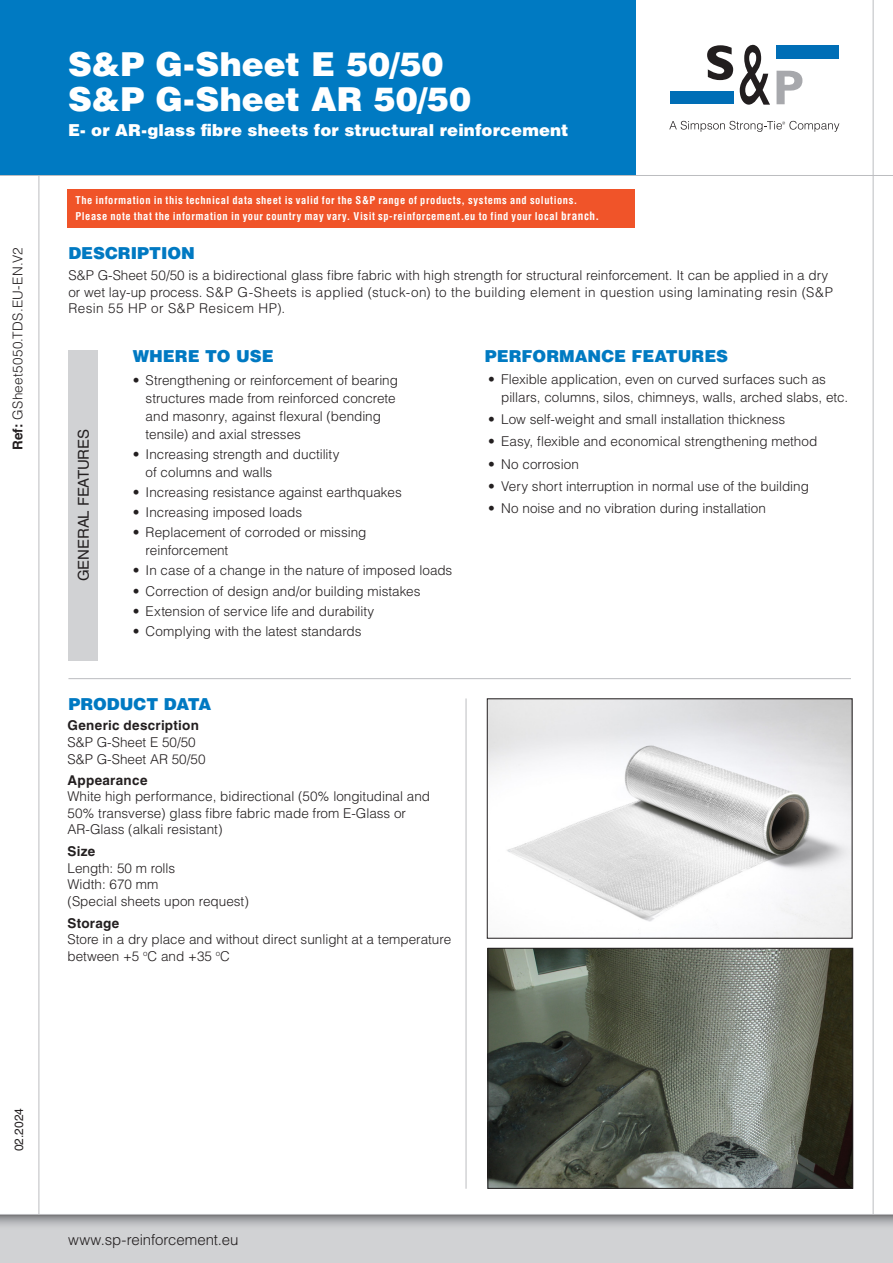
<style>
.page{position:relative;width:893px;height:1263px;background:#fff}
.page>*{position:absolute;margin:0;border:0;box-sizing:border-box;transform-origin:0 0}
.text{font:900 33px "Helvetica LT Std";letter-spacing:.005em;color:#fff}
.text-2{font:900 16.5px "Helvetica LT Std";letter-spacing:.005em;color:#fff}
.t1{font:900 16.5px "Helvetica LT Std";color:#0079c2}
.t2{font:900 16.5px "Helvetica LT Std";color:#007ac2}
.t3{font:300 15px "Helvetica LT Std";letter-spacing:-.005em;color:#231f20}
.t4{font:15px "Helvetica LT Std";letter-spacing:-.01em;color:#231f20}
._2016-Generic_Description_text{font:300 13.5px/18px "Helvetica LT Std";color:#231f20}
._2016-subsection_PRODUCT_DATA{font:700 13.5px "Helvetica LT Std";letter-spacing:.02em;color:#231f20}
.subsection{font:300 13.5px "Helvetica LT Std";letter-spacing:.02em;color:#231f20}
._2016-Generic_Description_text-2{font:700 13.5px "Helvetica LT Std";letter-spacing:.02em;color:#231f20}
.t5{font:12px "Helvetica LT Std";color:#231f20}
.text-3{font:700 condensed 10.5px/16.5px "Helvetica LT Std";letter-spacing:.05em;color:#fff}
.s1{font-weight:700}
.s2{font-size:11.25px}
</style>
<div class="page">
<hr style="left:39px;top:0;width:1px;height:1263px;background:#bcbdc0">
<hr style="left:873px;top:0;width:1px;height:1239px;background:#bcbdc0">
<div style="left:0;top:0;width:636px;height:175px;background:#007ac2"></div>
<hr style="left:0;top:175px;width:893px;height:1px;background:#bcbdc0">
<div style="left:0;top:1214px;width:893px;height:49px;background:#d1d2d4"></div>
<svg style="left:0;top:1215px;width:893px;height:11px"></svg>
<hr style="left:0;top:1214px;width:893px;height:1px;background:#bcbdc0">
<div style="left:671px;top:91px;width:63px;height:13px;background:#006eb6"></div>
<div style="left:776px;top:45px;width:63px;height:13px;background:#006eb6"></div>
<svg style="left:707px;top:45px;width:26px;height:35px"></svg>
<svg style="left:740px;top:44px;width:30px;height:61px"></svg>
<svg style="left:776px;top:70px;width:26px;height:34px"></svg>
<svg style="left:669px;top:121px;width:170px;height:11px"></svg>
<div style="left:68px;top:350px;width:30px;height:310px;background:#d1d2d4"></div>
<img style="left:489px;top:700px;width:361px;height:236px">
<div style="left:487px;top:698px;width:365px;height:240px;border:1px solid #231f20"></div>
<img style="left:490px;top:950px;width:361px;height:237px">
<div style="left:488px;top:948px;width:365px;height:241px;border:1px solid #231f20"></div>
<div style="left:67px;top:189px;width:568px;height:38px;background:#f05429"></div>
<hr style="left:68px;top:678px;width:783px;height:1px;background:#bcbdc0">
<hr style="left:466px;top:698px;width:1px;height:491px;background:#bcbdc0">
<p class="subsection" style="left:9px;top:450px;width:205px;rotate:-90deg"><span class="s1">Ref:</span> GSheet5050.TDS.EU-EN.V2</p>
<p class="text" style="left:68px;top:43px;width:377px">S&amp;P G-Sheet E 50/50</p>
<p class="text" style="left:68px;top:78px;width:405px">S&amp;P G-Sheet AR 50/50</p>
<p class="text-2" style="left:68px;top:119px;width:502px">E- or AR-glass fibre sheets for structural reinforcement</p>
<p class="text-3" style="left:75px;top:192px;width:525px">The information in this technical data sheet is valid for the S&amp;P range of products, systems and solutions.<br>Please note that the information in your country may vary. Visit sp-reinforcement.eu to find your local <span class="s2">branch.</span></p>
<p class="t1" style="left:68px;top:243px;width:128px">DESCRIPTION</p>
<p class="_2016-Generic_Description_text" style="left:68px;top:267px;width:766px;line-height:16.5px">S&amp;P G-Sheet 50/50 is a bidirectional glass fibre fabric with high strength for structural reinforcement. It can be applied in a dry or wet lay-up process. S&amp;P G-Sheets is applied (stuck-on) to the building element in question using laminating resin (S&amp;P<br>Resin 55 HP or S&amp;P Resicem HP).</p>
<p class="t4" style="left:75px;top:581px;width:153px;rotate:-90deg">GENERAL FEATURES</p>
<p class="t1" style="left:133px;top:346px;width:143px">WHERE TO USE</p>
<p class="_2016-Generic_Description_text" style="left:146px;top:371px;width:254px;text-indent:-13px">• Strengthening or reinforcement of bearing structures made from reinforced concrete and masonry, against flexural (bending tensile) and axial stresses</p>
<p class="_2016-Generic_Description_text" style="left:146px;top:445px;width:195px;text-indent:-13px">• Increasing strength and ductility of columns and walls</p>
<p class="_2016-Generic_Description_text" style="left:133px;top:483px;width:271px">• Increasing resistance against earthquakes</p>
<p class="_2016-Generic_Description_text" style="left:133px;top:503px;width:171px">• Increasing imposed loads</p>
<p class="_2016-Generic_Description_text" style="left:146px;top:523px;width:222px;text-indent:-13px">• Replacement of corroded or missing reinforcement</p>
<p class="_2016-Generic_Description_text" style="left:133px;top:561px;width:321px">• In case of a change in the nature of imposed loads</p>
<p class="_2016-Generic_Description_text" style="left:133px;top:582px;width:289px">• Correction of design and/or building mistakes</p>
<p class="_2016-Generic_Description_text" style="left:133px;top:602px;width:243px">• Extension of service life and durability</p>
<p class="_2016-Generic_Description_text" style="left:133px;top:622px;width:230px">• Complying with the latest standards</p>
<p class="t1" style="left:68px;top:693px;width:145px">PRODUCT DATA</p>
<p class="_2016-subsection_PRODUCT_DATA" style="left:68px;top:717px;width:133px">Generic description</p>
<p class="_2016-Generic_Description_text" style="left:68px;top:733px;width:130px">S&amp;P G-Sheet E 50/50</p>
<p class="_2016-Generic_Description_text" style="left:68px;top:749px;width:140px">S&amp;P G-Sheet AR 50/50</p>
<p class="_2016-Generic_Description_text-2" style="left:68px;top:771px;width:81px">Appearance</p>
<p class="_2016-Generic_Description_text" style="left:68px;top:788px;width:364px;line-height:16.5px">White high performance, bidirectional (50% longitudinal and<br>50% transverse) glass fibre fabric made from E-Glass or<br>AR-Glass (alkali resistant)</p>
<p class="_2016-subsection_PRODUCT_DATA" style="left:68px;top:843px;width:29px">Size</p>
<p class="_2016-Generic_Description_text" style="left:68px;top:859px;width:109px">Length: 50 m rolls</p>
<p class="_2016-Generic_Description_text" style="left:68px;top:875px;width:92px">Width: 670 mm</p>
<p class="_2016-Generic_Description_text" style="left:68px;top:892px;width:183px">(Special sheets upon request)</p>
<p class="_2016-subsection_PRODUCT_DATA" style="left:68px;top:915px;width:53px">Storage</p>
<p class="_2016-Generic_Description_text" style="left:68px;top:931px;width:385px;line-height:16.5px">Store in a dry place and without direct sunlight at a temperature between +5 <sup>o</sup>C and +35 <sup>o</sup>C</p>
<p class="t2" style="left:485px;top:345px;width:245px">PERFORMANCE FEATURES</p>
<p class="_2016-Generic_Description_text" style="left:501px;top:370px;width:348px;text-indent:-13px">• Flexible application, even on curved surfaces such as pillars, columns, silos, chimneys, walls, arched slabs, etc.</p>
<p class="_2016-Generic_Description_text" style="left:488px;top:410px;width:299px">• Low self-weight and small installation thickness</p>
<p class="_2016-Generic_Description_text" style="left:488px;top:432px;width:331px">• Easy, flexible and economical strengthening method</p>
<p class="_2016-Generic_Description_text" style="left:488px;top:455px;width:92px">• No corrosion</p>
<p class="_2016-Generic_Description_text" style="left:488px;top:477px;width:322px">• Very short interruption in normal use of the building</p>
<p class="_2016-Generic_Description_text" style="left:488px;top:499px;width:279px">• No noise and no vibration during installation</p>
<p class="t5" style="left:12px;top:1151px;width:45px;rotate:-90deg">02.2024</p>
<p class="t3" style="left:68px;top:1230px;width:172px">www.sp-reinforcement.eu</p>
</div>
